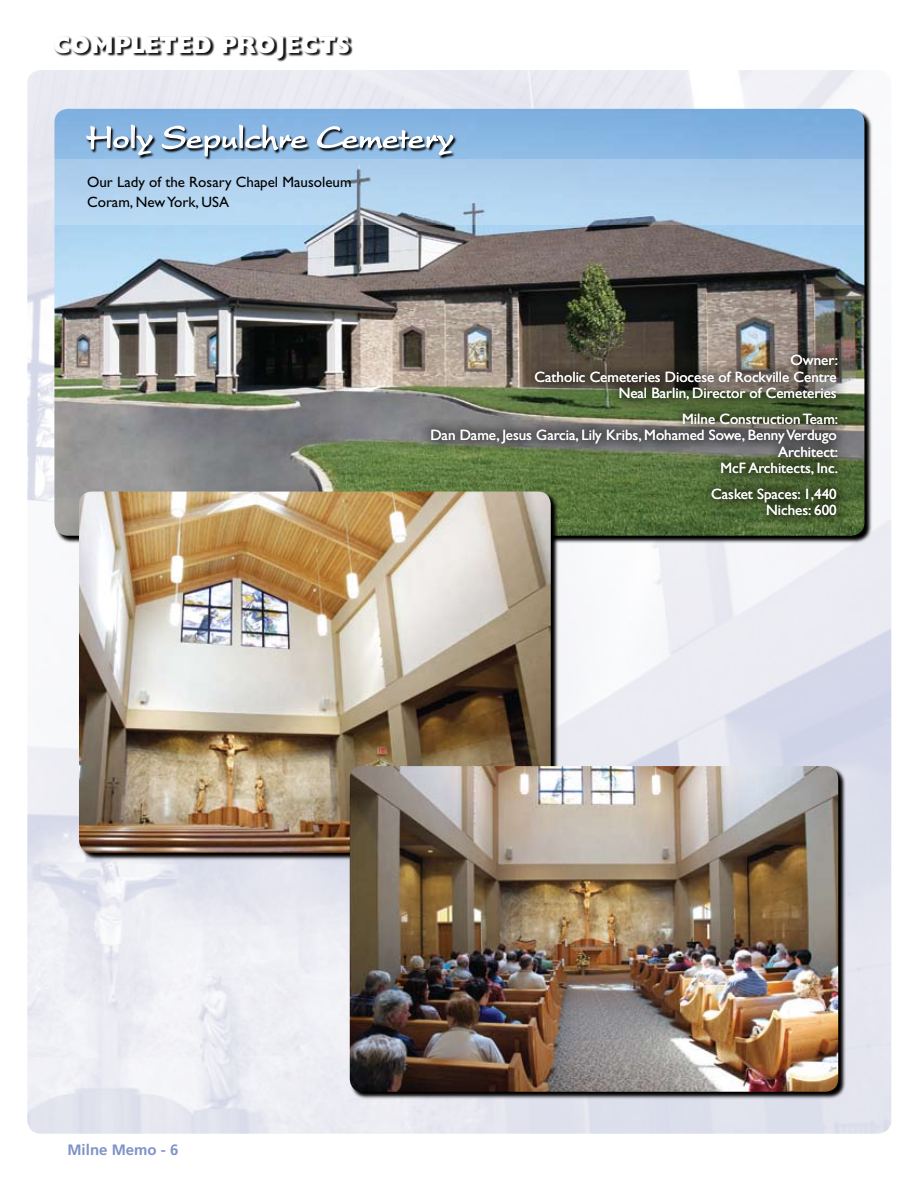
<style>
.page{position:relative;width:918px;height:1188px;background:#fff}
.page>*{position:absolute;margin:0;border:0;box-sizing:border-box;transform-origin:0 0}
.t1{font:33px "Present";color:#fff}
.t2{font:800 24px "Gill Sans";color:#fff}
.t3{font:15px/16.5px "Gill Sans";color:#fff;text-align:right}
.t4{font:15px/19.5px "Gill Sans";color:#000}
.t5{font:700 15px "Frutiger";color:#7e93c7}
</style>
<div class="page">
<img style="left:54px;top:109px;width:810px;height:427px">
<svg style="left:80px;top:526px;width:478px;height:335px;background:#616265"></svg>
<img style="left:79px;top:492px;width:472px;height:361px">
<svg style="left:351px;top:767px;width:495px;height:333px;background:#67686d"></svg>
<img style="left:350px;top:766px;width:488px;height:326px">
<svg style="left:54px;top:159px;width:810px;height:65px;background:#aecfeb"></svg>
<svg style="left:87px;top:125px;width:370px;height:36px"></svg>
<svg style="left:86px;top:124px;width:67px;height:32px;background:#90adc8"></svg>
<svg style="left:161px;top:124px;width:147px;height:41px;background:#94b3d1"></svg>
<svg style="left:316px;top:125px;width:138px;height:40px;background:#94b4d2"></svg>
<svg style="left:54px;top:36px;width:299px;height:26px"></svg>
<img style="left:419px;top:342px;width:429px;height:184px">
<h2 class="t2" style="left:52px;top:31px;width:299px">COMPLETED PROJECTS</h2>
<h1 class="t1" style="left:87px;top:119px;width:368px">Holy Sepulchre Cemetery</h1>
<p class="t4" style="left:87px;top:172px;width:266px">Our Lady of the Rosary Chapel Mausoleum<br>Coram, New York, USA</p>
<p class="t3" style="left:535px;top:352px;width:305px">Owner:<br>Catholic Cemeteries Diocese of Rockville Centre<br>Neal Barlin, Director of Cemeteries</p>
<p class="t3" style="left:430px;top:410px;width:409px">Milne Construction Team:<br>Dan Dame, Jesus Garcia, Lily Kribs, Mohamed Sowe, Benny Verdugo<br>Architect:<br>McF Architects, Inc.</p>
<p class="t3" style="left:711px;top:485px;width:127px">Casket Spaces: 1,440<br>Niches: 600</p>
<p class="t5" style="left:68px;top:1141px;width:112px">Milne Memo - 6</p>
</div>
